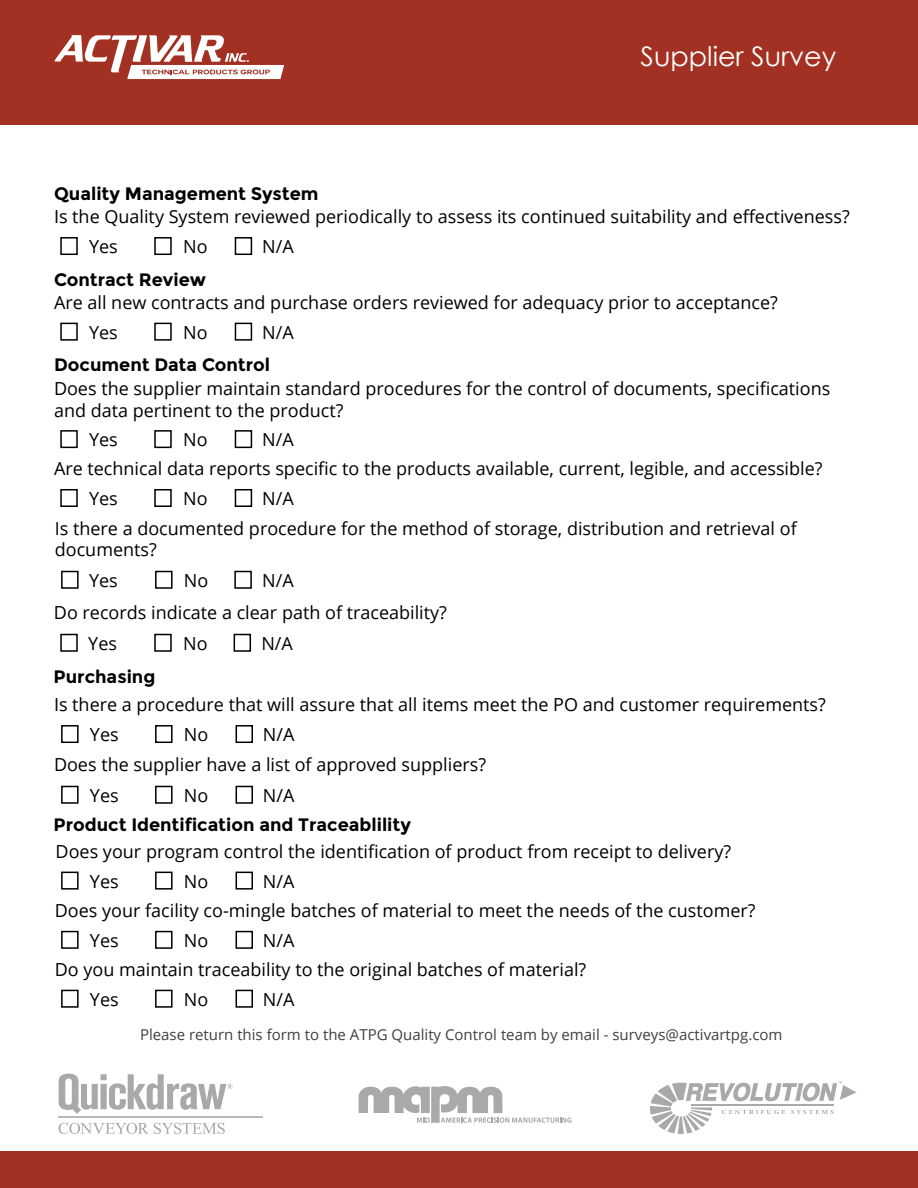
<style>
.page{position:relative;width:918px;height:1188px;background:#fff}
.page>*{position:absolute;margin:0;border:0;box-sizing:border-box;transform-origin:0 0}
.t1{font:27px "Century Gothic";color:#fff}
.t2{font:18px/21.6px "Open Sans";color:#000}
.t3{font:700 18px "Montserrat";color:#000}
.t4{font:15px "Open Sans";color:#423e40}
</style>
<div class="page">
<div style="left:0;top:0;width:918px;height:125px;background:#a33123"></div>
<svg style="left:54px;top:35px;width:230px;height:44px"></svg>
<div style="left:0;top:1151px;width:918px;height:37px;background:#a33123"></div>
<svg style="left:59px;top:1123px;width:166px;height:11px"></svg>
<hr style="left:58px;top:1116px;width:205px;height:2px;background:#a9a8aa">
<svg style="left:59px;top:1074px;width:174px;height:40px"></svg>
<svg style="left:358px;top:1086px;width:213px;height:37px"></svg>
<svg style="left:650px;top:1082px;width:206px;height:52px"></svg>
<div style="left:60px;top:237px;width:18px;height:18px;border:2px solid #000"></div>
<div style="left:154px;top:237px;width:18px;height:18px;border:2px solid #000"></div>
<div style="left:235px;top:237px;width:17px;height:18px;border:2px solid #000"></div>
<div style="left:60px;top:323px;width:18px;height:18px;border:2px solid #000"></div>
<div style="left:154px;top:323px;width:18px;height:18px;border:2px solid #000"></div>
<div style="left:235px;top:323px;width:17px;height:18px;border:2px solid #000"></div>
<div style="left:60px;top:430px;width:18px;height:18px;border:2px solid #000"></div>
<div style="left:154px;top:430px;width:18px;height:18px;border:2px solid #000"></div>
<div style="left:235px;top:430px;width:17px;height:18px;border:2px solid #000"></div>
<div style="left:60px;top:489px;width:18px;height:18px;border:2px solid #000"></div>
<div style="left:154px;top:489px;width:18px;height:18px;border:2px solid #000"></div>
<div style="left:235px;top:489px;width:17px;height:18px;border:2px solid #000"></div>
<div style="left:61px;top:571px;width:18px;height:18px;border:2px solid #000"></div>
<div style="left:155px;top:571px;width:18px;height:18px;border:2px solid #000"></div>
<div style="left:234px;top:571px;width:18px;height:18px;border:2px solid #000"></div>
<div style="left:61px;top:725px;width:18px;height:18px;border:2px solid #000"></div>
<div style="left:155px;top:725px;width:18px;height:18px;border:2px solid #000"></div>
<div style="left:236px;top:725px;width:17px;height:18px;border:2px solid #000"></div>
<div style="left:61px;top:786px;width:18px;height:18px;border:2px solid #000"></div>
<div style="left:155px;top:786px;width:18px;height:18px;border:2px solid #000"></div>
<div style="left:236px;top:786px;width:17px;height:18px;border:2px solid #000"></div>
<div style="left:61px;top:872px;width:18px;height:18px;border:2px solid #000"></div>
<div style="left:155px;top:872px;width:18px;height:18px;border:2px solid #000"></div>
<div style="left:236px;top:872px;width:17px;height:18px;border:2px solid #000"></div>
<div style="left:61px;top:931px;width:18px;height:18px;border:2px solid #000"></div>
<div style="left:155px;top:931px;width:18px;height:18px;border:2px solid #000"></div>
<div style="left:236px;top:931px;width:17px;height:18px;border:2px solid #000"></div>
<div style="left:61px;top:990px;width:18px;height:18px;border:2px solid #000"></div>
<div style="left:155px;top:990px;width:18px;height:18px;border:2px solid #000"></div>
<div style="left:236px;top:990px;width:17px;height:18px;border:2px solid #000"></div>
<div style="left:60px;top:634px;width:18px;height:18px;border:2px solid #000"></div>
<div style="left:154px;top:634px;width:18px;height:18px;border:2px solid #000"></div>
<div style="left:234px;top:634px;width:17px;height:18px;border:2px solid #000"></div>
<p class="t3" style="left:54px;top:183px;width:266px">Quality Management System</p>
<h1 class="t1" style="left:641px;top:38px;width:197px">Supplier Survey</h1>
<p class="t2" style="left:54px;top:206px;width:797px">Is the Quality System reviewed periodically to assess its continued suitability and effectiveness?</p>
<p class="t2" style="left:89px;top:235px;width:30px">Yes</p>
<p class="t2" style="left:183px;top:235px;width:26px">No</p>
<p class="t2" style="left:262px;top:235px;width:33px">N/A</p>
<p class="t3" style="left:54px;top:269px;width:154px">Contract Review</p>
<p class="t2" style="left:54px;top:292px;width:725px">Are all new contracts and purchase orders reviewed for adequacy prior to acceptance?</p>
<p class="t2" style="left:89px;top:321px;width:30px">Yes</p>
<p class="t2" style="left:183px;top:321px;width:26px">No</p>
<p class="t2" style="left:262px;top:321px;width:33px">N/A</p>
<p class="t3" style="left:54px;top:354px;width:217px">Document Data Control</p>
<p class="t2" style="left:54px;top:377px;width:778px">Does the supplier maintain standard procedures for the control of documents, specifications and data pertinent to the product?</p>
<p class="t2" style="left:89px;top:429px;width:30px">Yes</p>
<p class="t2" style="left:183px;top:429px;width:26px">No</p>
<p class="t2" style="left:262px;top:429px;width:33px">N/A</p>
<p class="t2" style="left:54px;top:458px;width:770px">Are technical data reports specific to the products available, current, legible, and accessible?</p>
<p class="t2" style="left:89px;top:487px;width:30px">Yes</p>
<p class="t2" style="left:183px;top:487px;width:26px">No</p>
<p class="t2" style="left:262px;top:487px;width:33px">N/A</p>
<p class="t2" style="left:55px;top:517px;width:744px">Is there a documented procedure for the method of storage, distribution and retrieval of documents?</p>
<p class="t2" style="left:89px;top:569px;width:30px">Yes</p>
<p class="t2" style="left:184px;top:569px;width:26px">No</p>
<p class="t2" style="left:262px;top:569px;width:33px">N/A</p>
<p class="t2" style="left:54px;top:602px;width:395px">Do records indicate a clear path of traceability?</p>
<p class="t2" style="left:88px;top:632px;width:30px">Yes</p>
<p class="t2" style="left:183px;top:632px;width:26px">No</p>
<p class="t2" style="left:261px;top:632px;width:33px">N/A</p>
<p class="t3" style="left:54px;top:666px;width:103px">Purchasing</p>
<p class="t2" style="left:54px;top:693px;width:773px">Is there a procedure that will assure that all items meet the PO and customer requirements?</p>
<p class="t2" style="left:90px;top:723px;width:30px">Yes</p>
<p class="t2" style="left:184px;top:723px;width:26px">No</p>
<p class="t2" style="left:263px;top:723px;width:33px">N/A</p>
<p class="t2" style="left:54px;top:753px;width:434px">Does the supplier have a list of approved suppliers?</p>
<p class="t2" style="left:90px;top:784px;width:30px">Yes</p>
<p class="t2" style="left:184px;top:784px;width:26px">No</p>
<p class="t2" style="left:263px;top:784px;width:33px">N/A</p>
<p class="t3" style="left:54px;top:814px;width:359px">Product Identification and Traceablility</p>
<p class="t2" style="left:56px;top:841px;width:677px">Does your program control the identification of product from receipt to delivery?</p>
<p class="t2" style="left:90px;top:870px;width:30px">Yes</p>
<p class="t2" style="left:184px;top:870px;width:26px">No</p>
<p class="t2" style="left:263px;top:870px;width:33px">N/A</p>
<p class="t2" style="left:55px;top:899px;width:702px">Does your facility co-mingle batches of material to meet the needs of the customer?</p>
<p class="t2" style="left:90px;top:929px;width:30px">Yes</p>
<p class="t2" style="left:184px;top:929px;width:26px">No</p>
<p class="t2" style="left:263px;top:929px;width:33px">N/A</p>
<p class="t2" style="left:55px;top:959px;width:533px">Do you maintain traceability to the original batches of material?</p>
<p class="t2" style="left:90px;top:988px;width:30px">Yes</p>
<p class="t2" style="left:184px;top:988px;width:26px">No</p>
<p class="t2" style="left:263px;top:988px;width:33px">N/A</p>
<p class="t4" style="left:140px;top:1024px;width:644px">Please return this form to the ATPG Quality Control team by email - surveys@activartpg.com</p>
</div>
